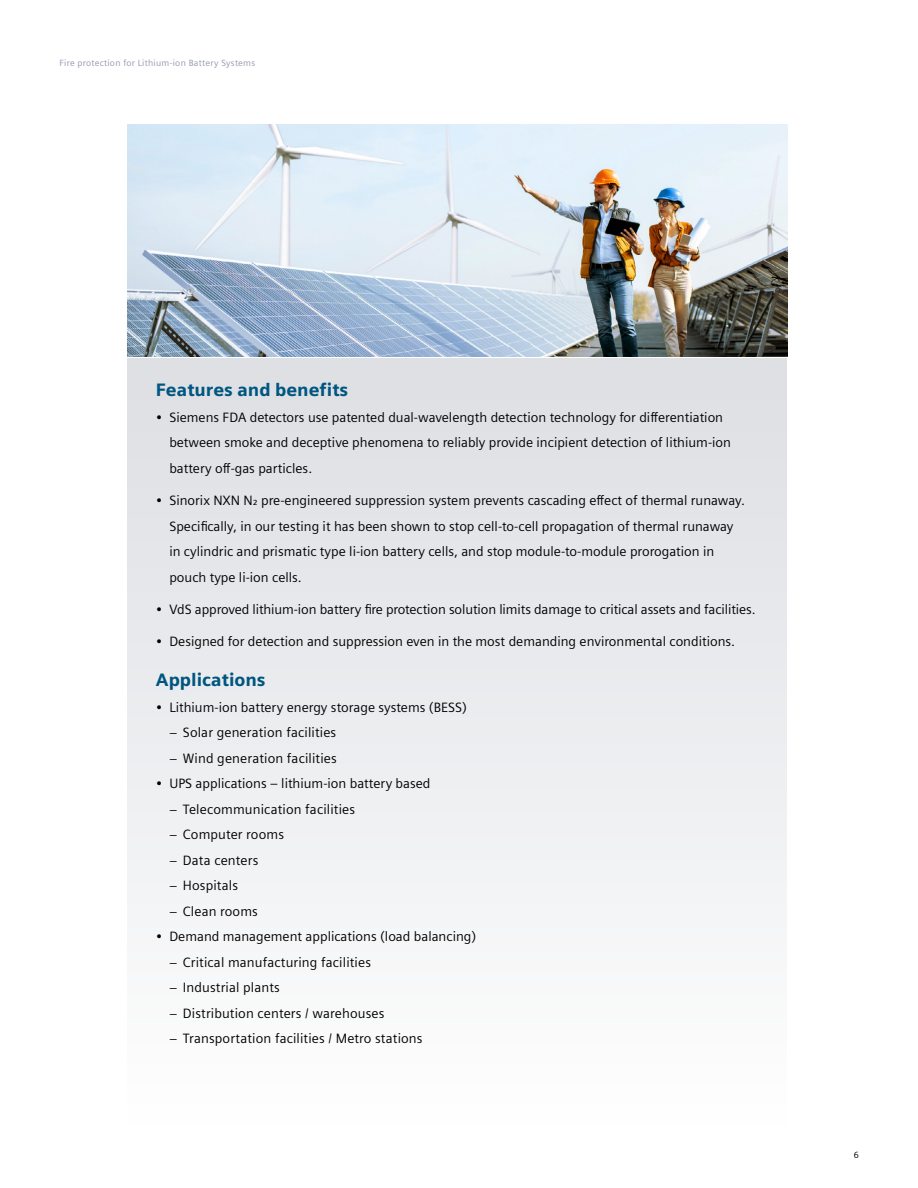
<style>
.page{position:relative;width:918px;height:1188px;background:#fff}
.page>*{position:absolute;margin:0;border:0;box-sizing:border-box;transform-origin:0 0}
.t1{font:900 18px "Siemens Sans";color:#005680}
.t2{font:13.5px/25.5px "Siemens Sans";color:#000}
.t3{font:9px "Siemens Sans";letter-spacing:.03em;color:#9398ad}
.t4{font:9px "Siemens Sans";color:#000}
</style>
<div class="page">
<div style="left:128px;top:358px;width:659px;height:768px;background:linear-gradient(to bottom,#dcdee2,#fefefe)"></div>
<img style="left:128px;top:125px;width:659px;height:232px">
<p class="t3" style="left:60px;top:56px;width:197px">Fire protection for Lithium-ion Battery Systems</p>
<h1 class="t1" style="left:156px;top:376px;width:194px">Features and benefits</h1>
<p class="t2" style="left:169px;top:403px;width:563px;text-indent:-14px">• Siemens FDA detectors use patented dual-wavelength detection technology for differentiation between smoke and deceptive phenomena to reliably provide incipient detection of lithium-ion battery off-gas particles.</p>
<p class="t2" style="left:169px;top:487px;width:577px;text-indent:-14px">• Sinorix NXN N2 pre-engineered suppression system prevents cascading effect of thermal runaway.<br>Specifically, in our testing it has been shown to stop cell-to-cell propagation of thermal runaway in cylindric and prismatic type li-ion battery cells, and stop module-to-module prorogation in pouch type li-ion cells.</p>
<p class="t2" style="left:156px;top:595px;width:601px">• VdS approved lithium-ion battery fire protection solution limits damage to critical assets and facilities.</p>
<p class="t2" style="left:156px;top:628px;width:581px">• Designed for detection and suppression even in the most demanding environmental conditions.</p>
<h1 class="t1" style="left:156px;top:665px;width:111px">Applications</h1>
<p class="t2" style="left:169px;top:693px;width:299px;text-indent:-14px">• Lithium-ion battery energy storage systems (BESS) − Solar generation facilities<br>− Wind generation facilities</p>
<p class="t2" style="left:169px;top:770px;width:263px;text-indent:-14px">• UPS applications – lithium-ion battery based − Telecommunication facilities<br>− Computer rooms<br>− Data centers<br>− Hospitals<br>− Clean rooms</p>
<p class="t2" style="left:169px;top:923px;width:309px;text-indent:-14px">• Demand management applications (load balancing) − Critical manufacturing facilities<br>− Industrial plants<br>− Distribution centers / warehouses<br>− Transportation facilities / Metro stations</p>
<p class="t4" style="left:854px;top:1149px;width:6px">6</p>
</div>
